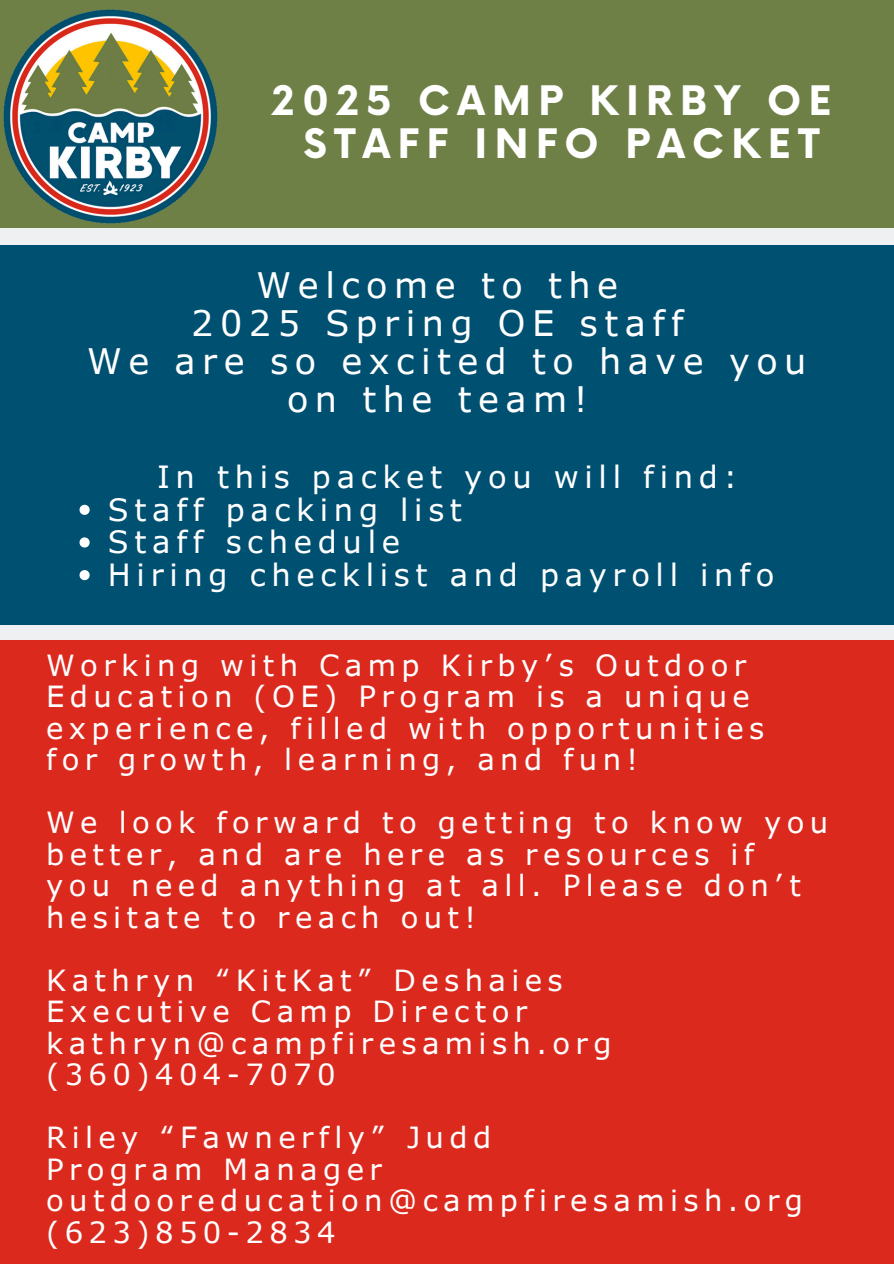
<style>
.page{position:relative;width:894px;height:1264px;background:#fff}
.page>*{position:absolute;margin:0;border:0;box-sizing:border-box;transform-origin:0 0}
.t1{font:700 39.6px/42.8px "Now";letter-spacing:.185em;color:#fff;text-align:center}
.t2{font:35.1px/38.2px "Verdana Pro";letter-spacing:.185em;color:#fff;text-align:center}
.t3{font:30.6px "Verdana Pro";letter-spacing:.185em;color:#fff}
.t4{font:29.1px/31.5px "Verdana Pro";letter-spacing:.185em;color:#fff}
</style>
<div class="page">
<div style="left:0;top:0;width:893px;height:1263px;background:#6e8046"></div>
<div style="left:0;top:235px;width:893px;height:1028px;background:#005072"></div>
<div style="left:0;top:228px;width:893px;height:16px;background:#eff0f2"></div>
<div style="left:0;top:631px;width:893px;height:632px;background:#dc291e"></div>
<div style="left:0;top:625px;width:893px;height:15px;background:#eff0f2"></div>
<img style="left:3px;top:9px;width:215px;height:215px">
<svg style="left:79px;top:505px;width:11px;height:10px"></svg>
<svg style="left:79px;top:537px;width:11px;height:10px"></svg>
<svg style="left:79px;top:570px;width:11px;height:10px"></svg>
<p class="t1" style="left:272px;top:82px;width:561px">2025 CAMP KIRBY OE<br>STAFF INFO PACKET</p>
<h1 class="t2" style="left:87px;top:264px;width:720px">Welcome to the<br>2025 Spring OE staff<br>We are so excited to have you on the team!</h1>
<h2 class="t3" style="left:157px;top:457px;width:581px">In this packet you will find:</h2>
<h3 class="t3" style="left:108px;top:490px;width:355px">Staff packing list</h3>
<p class="t3" style="left:108px;top:522px;width:293px">Staff schedule</p>
<p class="t3" style="left:108px;top:555px;width:667px">Hiring checklist and payroll info</p>
<p class="t4" style="left:46px;top:648px;width:719px">Working with Camp Kirby’s Outdoor Education (OE) Program is a unique experience, filled with opportunities for growth, learning, and fun!</p>
<h3 class="t4" style="left:46px;top:805px;width:783px">We look forward to getting to know you better, and are here as resources if<br>you need anything at all. Please don’t hesitate to reach out!</h3>
<h3 class="t4" style="left:46px;top:963px;width:566px">Kathryn “KitKat” Deshaies<br>Executive Camp Director kathryn@campfiresamish.org (360)404-7070</h3>
<h3 class="t4" style="left:46px;top:1120px;width:758px">Riley “Fawnerfly” Judd<br>Program Manager outdooreducation@campfiresamish.org (623)850-2834</h3>
</div>
